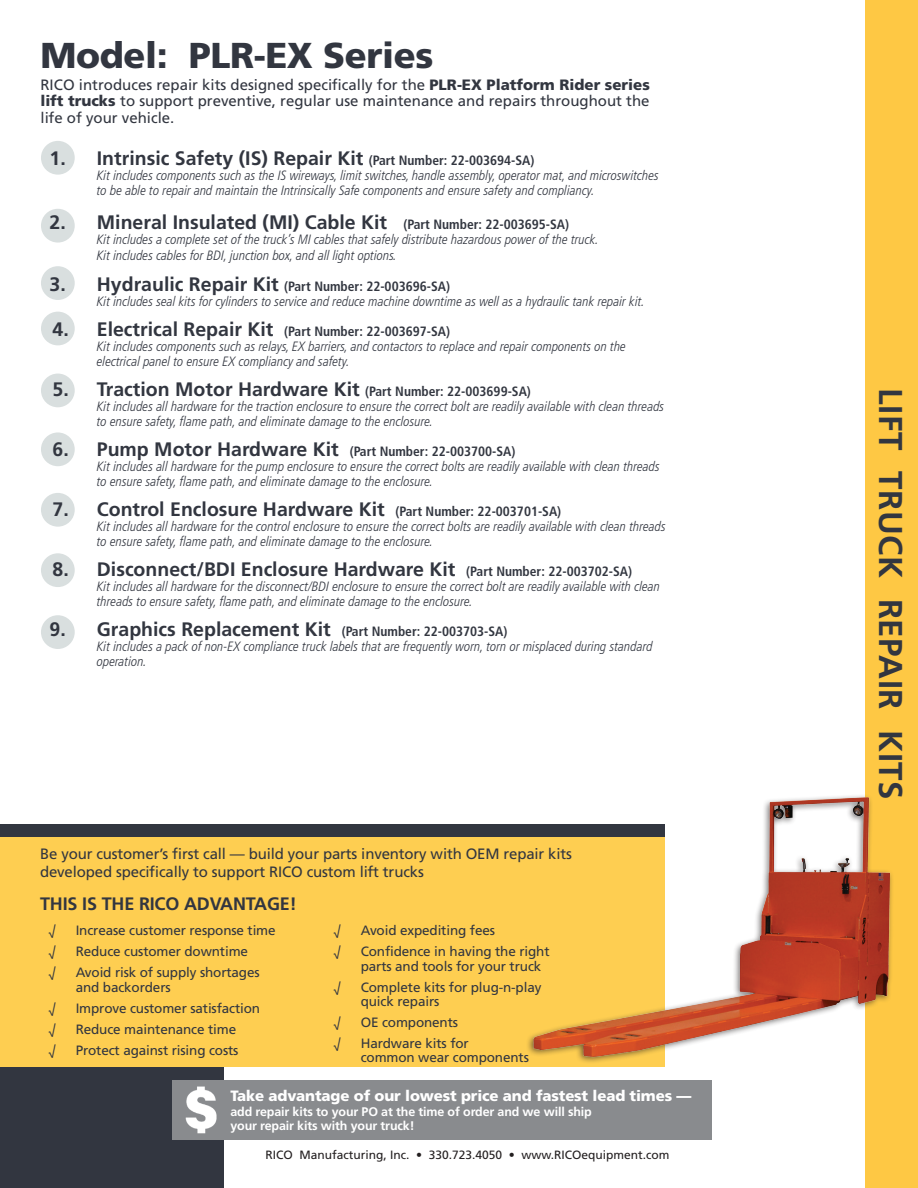
<style>
.page{position:relative;width:918px;height:1188px;background:#fff}
.page>*{position:absolute;margin:0;border:0;box-sizing:border-box;transform-origin:0 0}
.t1{font:900 36px "Frutiger LT Pro";letter-spacing:-.01em;color:#323640}
.t2{font:700 33px "Frutiger LT Pro";letter-spacing:.02em;color:#323640}
.t3{font:700 19.5px "Frutiger LT Pro";color:#323640}
.t4{font:700 18px "Frutiger LT Pro";letter-spacing:-.01em;color:#323640}
.t5{font:15px/16.5px "Frutiger LT Pro";letter-spacing:-.01em;color:#323640;text-align:justify}
.t6{font:900 15px "Frutiger LT Pro";letter-spacing:-.01em;color:#fff}
.t7{font:italic 300 condensed 13.5px/15px "Frutiger LT Pro";color:#323640}
.t8{font:13.5px/14.2px "Frutiger LT Pro";letter-spacing:-.01em;color:#323640}
.t9{font:700 12.45px/15px "Frutiger LT Pro";letter-spacing:-.01em;color:#fff}
.t10{font:12px "Frutiger LT Pro";color:#231f20}
.s1{font-weight:900}
.s2{font-stretch:condensed;font-size:13.5px}
.s3{font-weight:700;font-style:normal;font-stretch:normal;font-size:19.5px}
.s4{font-weight:700;font-style:normal}
</style>
<div class="page">
<div style="left:41px;top:312px;width:34px;height:33px;background:#d9dfdf;border-radius:50%"></div>
<div style="left:41px;top:374px;width:34px;height:33px;background:#d9dfdf;border-radius:50%"></div>
<div style="left:41px;top:432px;width:34px;height:34px;background:#d9dfdf;border-radius:50%"></div>
<div style="left:41px;top:493px;width:34px;height:34px;background:#d9dfdf;border-radius:50%"></div>
<div style="left:41px;top:553px;width:34px;height:34px;background:#d9dfdf;border-radius:50%"></div>
<div style="left:41px;top:615px;width:34px;height:34px;background:#d9dfdf;border-radius:50%"></div>
<div style="left:41px;top:266px;width:34px;height:34px;background:#d9dfdf;border-radius:50%"></div>
<div style="left:41px;top:209px;width:34px;height:34px;background:#d9dfdf;border-radius:50%"></div>
<div style="left:41px;top:141px;width:34px;height:34px;background:#d9dfdf;border-radius:50%"></div>
<div style="left:0;top:970px;width:224px;height:218px;background:#323640"></div>
<div style="left:0;top:824px;width:664px;height:13px;background:#323640"></div>
<div style="left:0;top:837px;width:664px;height:230px;background:#fece51"></div>
<div style="left:865px;top:0;width:53px;height:1188px;background:#fec844"></div>
<div style="left:172px;top:1081px;width:539px;height:59px;background:#898b8e"></div>
<img style="left:185px;top:1086px;width:32px;height:48px">
<img style="left:532px;top:795px;width:360px;height:270px">
<h1 class="t1" style="left:40px;top:33px;width:394px">Model: PLR-EX Series</h1>
<p class="t5" style="left:40px;top:77px;width:611px">RICO introduces repair kits designed specifically for the <span class="s1">PLR-EX Platform Rider series lift trucks</span> to support preventive, regular use maintenance and repairs throughout the life of your vehicle.</p>
<h3 class="t3" style="left:50px;top:146px;width:486px">1. Intrinsic Safety (IS) Repair Kit <span class="s2">(Part Number: 22-003694-SA)</span></h3>
<p class="t7" style="left:97px;top:168px;width:564px">Kit includes components such as the IS wireways, limit switches, handle assembly, operator mat, and microswitches to be able to repair and maintain the Intrinsically Safe components and ensure safety and compliancy.</p>
<h3 class="t3" style="left:50px;top:211px;width:521px">2. Mineral Insulated (MI) Cable Kit <span class="s2">(Part Number: 22-003695-SA)</span></h3>
<p class="t7" style="left:97px;top:232px;width:503px;line-height:16.2px">Kit includes a complete set of the truck’s MI cables that safely distribute hazardous power of the truck.<br>Kit includes cables for BDI, junction box, and all light options.</p>
<p class="t7" style="left:97px;top:279px;width:549px;text-indent:-47px"><span class="s3">3. Hydraulic Repair Kit</span> <span class="s4">(Part Number: 22-003696-SA)<br></span>Kit includes seal kits for cylinders to service and reduce machine downtime as well as a hydraulic tank repair kit.</p>
<p class="t7" style="left:97px;top:324px;width:531px;text-indent:-44px"><span class="s3">4. Electrical Repair Kit</span> <span class="s4">(Part Number: 22-003697-SA)<br></span>Kit includes components such as relays, EX barriers, and contactors to replace and repair components on the electrical panel to ensure EX compliancy and safety.</p>
<h3 class="t3" style="left:53px;top:377px;width:480px">5. Traction Motor Hardware Kit <span class="s2">(Part Number: 22-003699-SA)</span></h3>
<p class="t7" style="left:97px;top:399px;width:569px">Kit includes all hardware for the traction enclosure to ensure the correct bolt are readily available with clean threads to ensure safety, flame path, and eliminate damage to the enclosure.</p>
<p class="t7" style="left:97px;top:444px;width:565px;text-indent:-44px"><span class="s3">6. Pump Motor Hardware Kit</span> <span class="s4">(Part Number: 22-003700-SA)<br></span>Kit includes all hardware for the pump enclosure to ensure the correct bolts are readily available with clean threads to ensure safety, flame path, and eliminate damage to the enclosure.</p>
<h3 class="t3" style="left:53px;top:498px;width:510px">7. Control Enclosure Hardware Kit <span class="s2">(Part Number: 22-003701-SA)</span></h3>
<p class="t7" style="left:97px;top:519px;width:571px">Kit includes all hardware for the control enclosure to ensure the correct bolts are readily available with clean threads to ensure safety, flame path, and eliminate damage to the enclosure.</p>
<h3 class="t3" style="left:53px;top:558px;width:581px">8. Disconnect/BDI Enclosure Hardware Kit <span class="s2">(Part Number: 22-003702-SA)</span></h3>
<p class="t7" style="left:97px;top:579px;width:565px">Kit includes all hardware for the disconnect/BDI enclosure to ensure the correct bolt are readily available with clean threads to ensure safety, flame path, and eliminate damage to the enclosure.</p>
<p class="t7" style="left:97px;top:624px;width:557px;text-indent:-47px"><span class="s3">9. Graphics Replacement Kit</span> <span class="s4">(Part Number: 22-003703-SA)<br></span>Kit includes a pack of non-EX compliance truck labels that are frequently worn, torn or misplaced during standard operation.</p>
<p class="t5" style="left:40px;top:845px;width:533px;line-height:18px">Be your customer’s first call — build your parts inventory with OEM repair kits developed specifically to support RICO custom lift trucks</p>
<h3 class="t4" style="left:40px;top:893px;width:258px">THIS IS THE RICO ADVANTAGE!</h3>
<p class="t8" style="left:334px;top:924px;width:8px">√</p>
<p class="t8" style="left:361px;top:924px;width:136px">Avoid expediting fees</p>
<p class="t8" style="left:334px;top:945px;width:8px">√</p>
<p class="t8" style="left:361px;top:945px;width:190px">Confidence in having the right parts and tools for your truck</p>
<p class="t8" style="left:334px;top:980px;width:8px">√</p>
<p class="t8" style="left:361px;top:980px;width:182px">Complete kits for plug-n-play quick repairs</p>
<p class="t8" style="left:334px;top:1015px;width:8px">√</p>
<p class="t8" style="left:361px;top:1015px;width:99px">OE components</p>
<p class="t8" style="left:334px;top:1036px;width:8px">√</p>
<p class="t8" style="left:361px;top:1036px;width:170px">Hardware kits for<br>common wear components</p>
<p class="t8" style="left:49px;top:924px;width:8px">√</p>
<p class="t8" style="left:76px;top:924px;width:202px">Increase customer response time</p>
<p class="t8" style="left:49px;top:945px;width:8px">√</p>
<p class="t8" style="left:76px;top:945px;width:174px">Reduce customer downtime</p>
<p class="t8" style="left:49px;top:966px;width:8px">√</p>
<p class="t8" style="left:76px;top:966px;width:186px">Avoid risk of supply shortages and backorders</p>
<p class="t8" style="left:49px;top:1001px;width:8px">√</p>
<p class="t8" style="left:76px;top:1001px;width:186px">Improve customer satisfaction</p>
<p class="t8" style="left:49px;top:1022px;width:8px">√</p>
<p class="t8" style="left:76px;top:1022px;width:162px">Reduce maintenance time</p>
<p class="t8" style="left:49px;top:1043px;width:8px">√</p>
<p class="t8" style="left:76px;top:1043px;width:164px">Protect against rising costs</p>
<p class="t6" style="left:230px;top:1086px;width:463px">Take advantage of our lowest price and fastest lead times —</p>
<p class="t9" style="left:230px;top:1104px;width:363px">add repair kits to your PO at the time of order and we will ship your repair kits with your truck!</p>
<p class="t10" style="left:265px;top:1148px;width:406px">RICO Manufacturing, Inc. • 330.723.4050 • www.RICOequipment.com</p>
<h2 class="t2" style="left:910px;top:388px;width:413px;rotate:90deg">LIFT TRUCK REPAIR KITS</h2>
</div>
